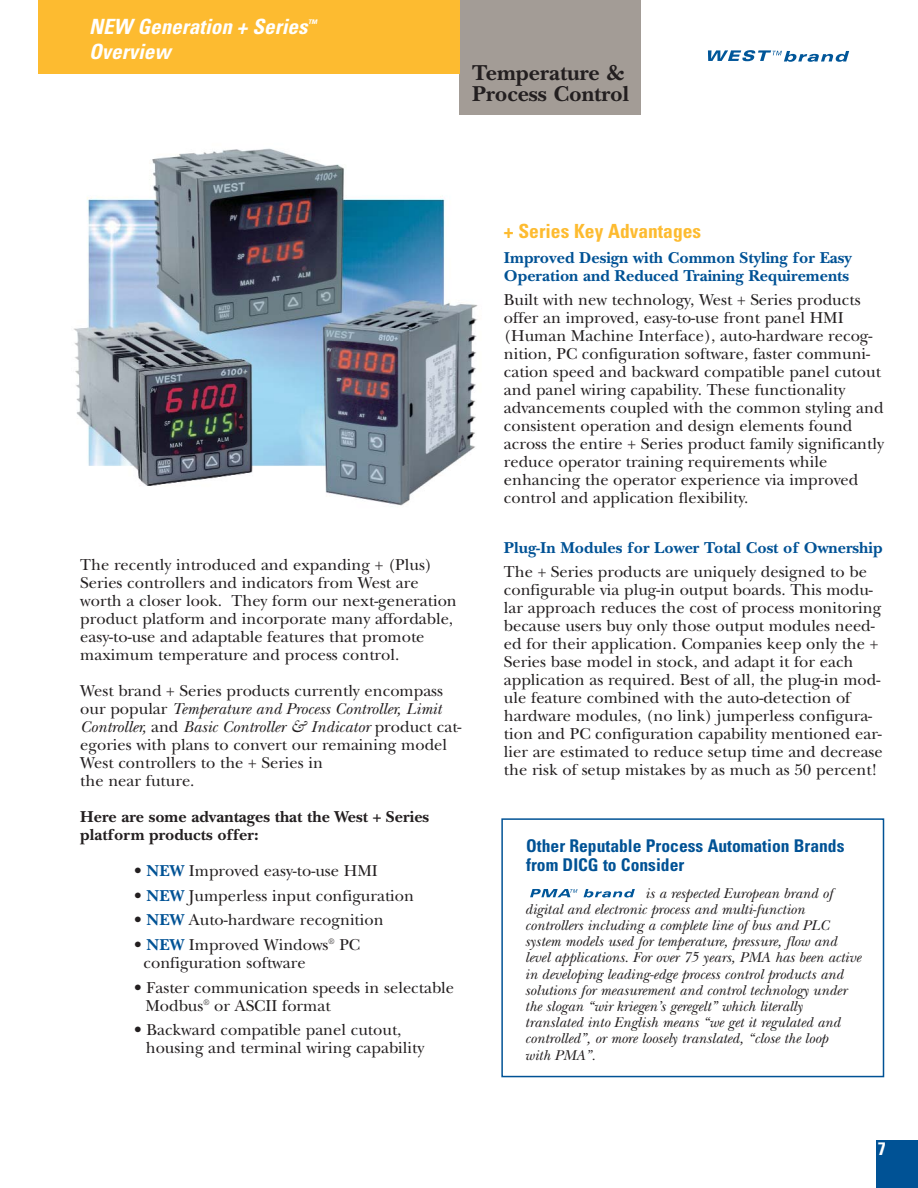
<style>
.page{position:relative;width:918px;height:1188px;background:#fff}
.page>*{position:absolute;margin:0;border:0;box-sizing:border-box;transform-origin:0 0}
.t1{font:700 22.5px/21px "New Baskerville";color:#231f20}
.t2{font:italic 700 condensed 21px/25.2px "Univers";color:#fff}
.t3{font:700 condensed 19.5px "Univers";color:#fdbb30}
.t4{font:700 condensed 18px "Univers";color:#fff}
.t5{font:700 condensed 17.55px/19.5px "Univers";color:#005295}
.t6{font:16.5px/18px "New Baskerville";color:#231f20}
.t7{font:700 16.5px/18px "New Baskerville";color:#005295}
.t8{font:700 16.5px/18px "New Baskerville";color:#231f20}
.t9{font:italic 14.85px/16.2px "New Baskerville";color:#231f20}
.s1{font-style:italic}
.s2{font-weight:700;color:#005295}
</style>
<div class="page">
<div style="left:501px;top:818px;width:383px;height:259px;border:2px solid #005295"></div>
<div style="left:876px;top:1141px;width:42px;height:47px;background:#005295"></div>
<div style="left:38px;top:0;width:422px;height:74px;background:#fdbb30"></div>
<svg style="left:708px;top:50px;width:141px;height:12px"></svg>
<img style="left:74px;top:148px;width:404px;height:358px">
<svg style="left:584px;top:889px;width:51px;height:8px"></svg>
<svg style="left:530px;top:889px;width:48px;height:8px"></svg>
<p class="t2" style="left:89px;top:16px;width:231px">NEW Generation + Series<sup>™<br></sup>Overview</p>
<h1 class="t1" style="left:472px;top:64px;width:158px">Temperature &amp;<br>Process Control</h1>
<p class="t6" style="left:80px;top:558px;width:378px">The recently introduced and expanding + (Plus)<br>Series controllers and indicators from West are worth a closer look. They form our next-generation product platform and incorporate many affordable, easy-to-use and adaptable features that promote maximum temperature and process control.</p>
<p class="t6" style="left:80px;top:684px;width:383px">West brand + Series products currently encompass our popular <span class="s1">Temperature and Process Controller, Limit Controller,</span> and <span class="s1">Basic Controller &amp; Indicator</span> product cat&shy;egories with plans to convert our remaining model West controllers to the + Series in<br>the near future.</p>
<p class="t8" style="left:80px;top:810px;width:350px">Here are some advantages that the West + Series platform products offer:</p>
<p class="t6" style="left:134px;top:864px;width:245px">• <span class="s2">NEW</span> Improved easy-to-use HMI</p>
<p class="t6" style="left:134px;top:888px;width:281px">• <span class="s2">NEW</span> Jumperless input configuration</p>
<p class="t6" style="left:134px;top:913px;width:251px">• <span class="s2">NEW</span> Auto-hardware recognition</p>
<p class="t6" style="left:144px;top:938px;width:218px;text-indent:-9px">• <span class="s2">NEW</span> Improved Windows<sup>®</sup> PC configuration software</p>
<p class="t6" style="left:145px;top:980px;width:310px;text-indent:-11px">• Faster communication speeds in selectable<br>Modbus<sup>®</sup> or ASCII format</p>
<p class="t6" style="left:146px;top:1023px;width:280px;text-indent:-12px">• Backward compatible panel cutout, housing and terminal wiring capability</p>
<p class="t3" style="left:504px;top:224px;width:199px">+ Series Key Advantages</p>
<p class="t7" style="left:504px;top:250px;width:349px">Improved Design with Common Styling for Easy<br>Operation and Reduced Training Requirements</p>
<p class="t6" style="left:504px;top:293px;width:382px">Built with new technology, West + Series products offer an improved, easy-to-use front panel HMI (Human Machine Interface), auto-hardware recog&shy;nition, PC configuration software, faster communi&shy;cation speed and backward compatible panel cutout and panel wiring capability. These functionality advancements coupled with the common styling and consistent operation and design elements found across the entire + Series product family significantly reduce operator training requirements while enhancing the operator experience via improved control and application flexibility.</p>
<p class="t7" style="left:504px;top:540px;width:380px">Plug-In Modules for Lower Total Cost of Ownership</p>
<p class="t6" style="left:504px;top:565px;width:380px">The + Series products are uniquely designed to be configurable via plug-in output boards. This modu&shy;lar approach reduces the cost of process monitoring because users buy only those output modules need&shy;ed for their application. Companies keep only the + Series base model in stock, and adapt it for each application as required. Best of all, the plug-in mod&shy;ule feature combined with the auto-detection of hardware modules, (no link) jumperless configura&shy;tion and PC configuration capability mentioned ear&shy;lier are estimated to reduce setup time and decrease the risk of setup mistakes by as much as 50 percent!</p>
<p class="t5" style="left:526px;top:838px;width:320px">Other Reputable Process Automation Brands from DICG to Consider</p>
<p class="t9" style="left:525px;top:887px;width:338px;text-indent:120px">is a respected European brand of digital and electronic process and multi-function controllers including a complete line of bus and PLC system models used for temperature, pressure, flow and level applications. For over 75 years, PMA has been active in developing leading-edge process control products and solutions for measurement and control technology under the slogan “wir kriegen’s geregelt” which literally translated into English means “we get it regulated and controlled”, or more loosely translated, “close the loop<br>with PMA”.</p>
<p class="t4" style="left:878px;top:1142px;width:9px">7</p>
</div>
